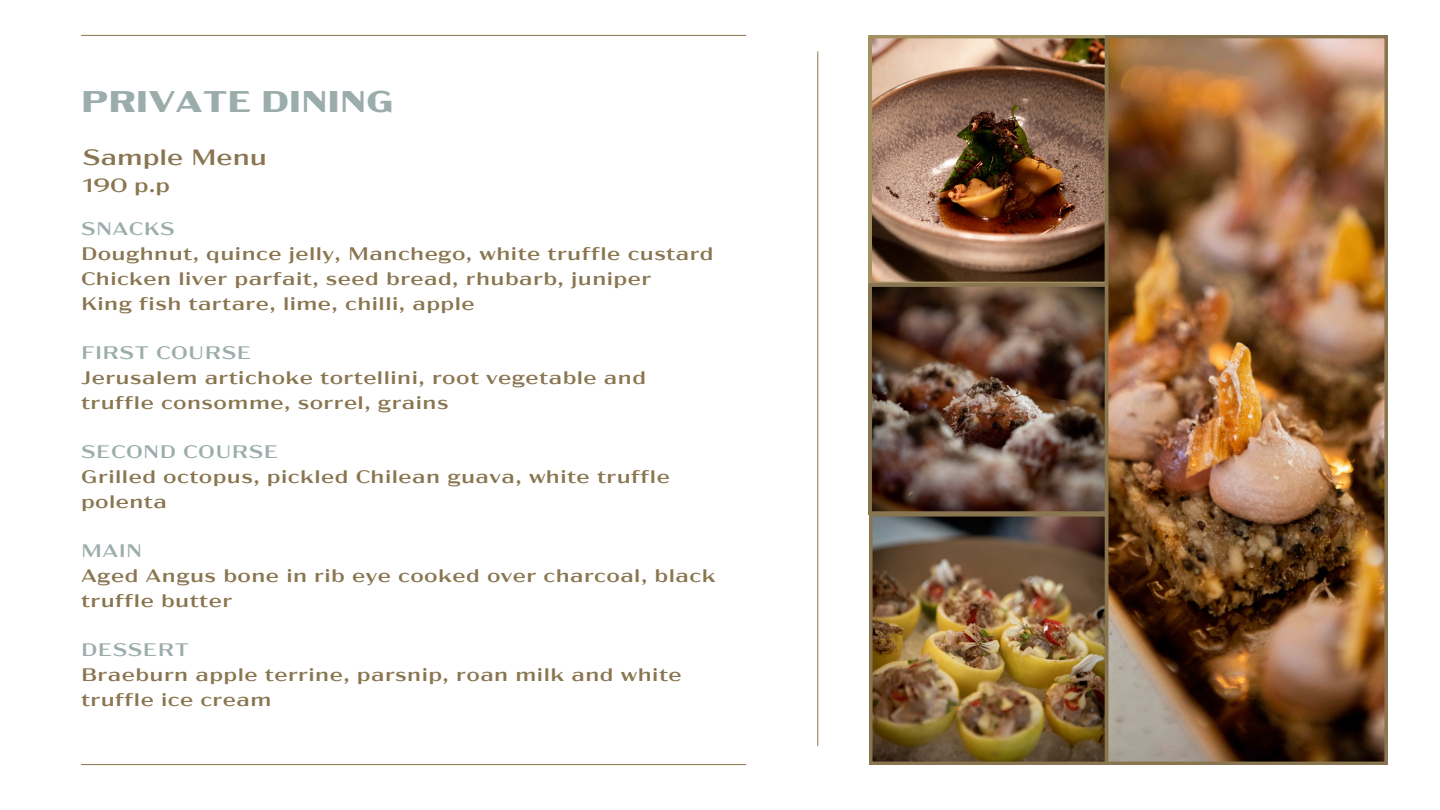
<style>
.page{position:relative;width:1440px;height:810px;background:#fff}
.page>*{position:absolute;margin:0;border:0;box-sizing:border-box;transform-origin:0 0}
.t1{font:700 29.8px "Acme Gothic Extra Wide";color:#9badab}
.t2{font:23px "Acme Gothic Extra Wide";color:#89754f}
.t3{font:22px "Acme Gothic Extra Wide";color:#89754f}
.t4{font:19px "Acme Gothic Extra Wide";color:#89754f}
.t5{font:18.1px/24.8px "Acme Gothic Extra Wide";letter-spacing:.025em;color:#89754f}
.t6{font:18.1px "Acme Gothic Extra Wide";letter-spacing:.025em;color:#9badab}
</style>
<div class="page">
<hr style="left:81px;top:35px;width:665px;height:1px;background:#89754f">
<hr style="left:817px;top:52px;width:1px;height:694px;background:#89754f">
<img style="left:869px;top:35px;width:236px;height:249px">
<img style="left:869px;top:284px;width:236px;height:230px">
<img style="left:870px;top:514px;width:238px;height:251px">
<img style="left:1105px;top:35px;width:282px;height:729px">
<hr style="left:81px;top:764px;width:665px;height:1px;background:#89754f">
<p class="t1" style="left:81px;top:88px;width:314px">PRIVATE DINING</p>
<p class="t3" style="left:83px;top:147px;width:185px">Sample Menu</p>
<p class="t4" style="left:83px;top:177px;width:88px">190 p.p</p>
<p class="t6" style="left:81px;top:221px;width:95px">SNACKS</p>
<p class="t5" style="left:81px;top:242px;width:634px">Doughnut, quince jelly, Manchego, white truffle custard<br>Chicken liver parfait, seed bread, rhubarb, juniper<br>King fish tartare, lime, chilli, apple</p>
<p class="t6" style="left:81px;top:345px;width:172px">FIRST COURSE</p>
<p class="t5" style="left:81px;top:366px;width:567px">Jerusalem artichoke tortellini, root vegetable and truffle consomme, sorrel, grains</p>
<p class="t6" style="left:81px;top:444px;width:199px">SECOND COURSE</p>
<p class="t5" style="left:81px;top:465px;width:590px">Grilled octopus, pickled Chilean guava, white truffle polenta</p>
<p class="t6" style="left:81px;top:543px;width:63px">MAIN</p>
<p class="t5" style="left:81px;top:564px;width:636px">Aged Angus bone in rib eye cooked over charcoal, black truffle butter</p>
<p class="t6" style="left:81px;top:642px;width:110px">DESSERT</p>
<p class="t5" style="left:81px;top:663px;width:602px">Braeburn apple terrine, parsnip, roan milk and white truffle ice cream</p>
<p class="t2" style="left:907px;top:489px;width:9px">´</p>
</div>
